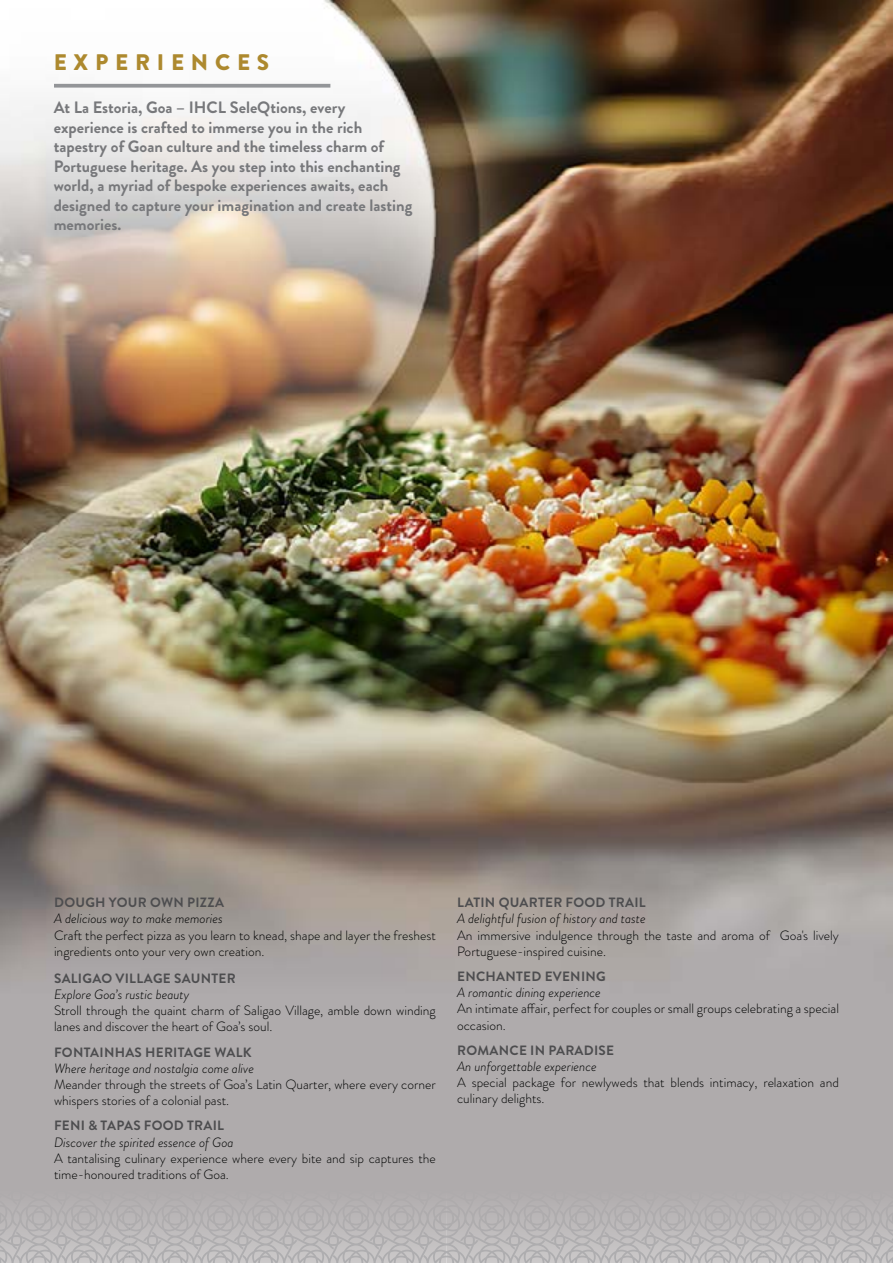
<style>
.page{position:relative;width:893px;height:1263px;background:#fff}
.page>*{position:absolute;margin:0;border:0;box-sizing:border-box;transform-origin:0 0}
.t1{font:900 22.5px "Brandon Grotesque";letter-spacing:.3em;color:#ad892e}
.t2{font:700 16.5px/19.5px "Brandon Grotesque";color:#77787b}
.t3{font:300 13.5px/16.2px "Brandon Grotesque";color:#000101}
.t4{font:italic 300 13.5px "Brandon Grotesque";color:#000101}
.t5{font:700 13.5px "Brandon Grotesque";letter-spacing:.02em;color:#4d4d4f}
</style>
<div class="page">
<img style="left:0;top:0;width:892px;height:1173px">
<svg style="left:0;top:1173px;width:893px;height:90px"></svg>
<svg style="left:54px;top:84px;width:276px;height:4px"></svg>
<h1 class="t1" style="left:54px;top:46px;width:217px">EXPERIENCES</h1>
<p class="t2" style="left:54px;top:98px;width:360px">At La Estoria, Goa – IHCL SeleQtions, every experience is crafted to immerse you in the rich tapestry of Goan culture and the timeless charm of Portuguese heritage. As you step into this enchanting world, a myriad of bespoke experiences awaits, each designed to capture your imagination and create lasting memories.</p>
<p class="t5" style="left:54px;top:893px;width:171px">DOUGH YOUR OWN PIZZA</p>
<p class="t4" style="left:54px;top:909px;width:170px">A delicious way to make memories</p>
<p class="t3" style="left:54px;top:927px;width:383px">Craft the perfect pizza as you learn to knead, shape and layer the freshest ingredients onto your very own creation.</p>
<p class="t5" style="left:54px;top:969px;width:183px">SALIGAO VILLAGE SAUNTER</p>
<p class="t4" style="left:54px;top:985px;width:137px">Explore Goa’s rustic beauty</p>
<p class="t3" style="left:54px;top:1002px;width:383px">Stroll through the quaint charm of Saligao Village, amble down winding lanes and discover the heart of Goa’s soul.</p>
<p class="t5" style="left:54px;top:1042px;width:199px">FONTAINHAS HERITAGE WALK</p>
<p class="t4" style="left:54px;top:1059px;width:201px">Where heritage and nostalgia come alive</p>
<p class="t3" style="left:54px;top:1076px;width:383px">Meander through the streets of Goa’s Latin Quarter, where every corner whispers stories of a colonial past.</p>
<p class="t5" style="left:54px;top:1116px;width:171px">FENI &amp; TAPAS FOOD TRAIL</p>
<p class="t4" style="left:54px;top:1133px;width:181px">Discover the spirited essence of Goa</p>
<p class="t3" style="left:54px;top:1150px;width:383px">A tantalising culinary experience where every bite and sip captures the time-honoured traditions of Goa.</p>
<p class="t5" style="left:457px;top:893px;width:190px">LATIN QUARTER FOOD TRAIL</p>
<p class="t4" style="left:457px;top:909px;width:190px">A delightful fusion of history and taste</p>
<p class="t3" style="left:457px;top:927px;width:383px">An immersive indulgence through the taste and aroma of Goa's lively<br>Portuguese-inspired cuisine.</p>
<p class="t5" style="left:457px;top:967px;width:150px">ENCHANTED EVENING</p>
<p class="t4" style="left:457px;top:983px;width:145px">A romantic dining experience</p>
<p class="t3" style="left:457px;top:1001px;width:383px">An intimate affair, perfect for couples or small groups celebrating a special occasion.</p>
<p class="t5" style="left:457px;top:1041px;width:158px">ROMANCE IN PARADISE</p>
<p class="t4" style="left:457px;top:1057px;width:141px">An unforgettable experience</p>
<p class="t3" style="left:457px;top:1074px;width:383px">A special package for newlyweds that blends intimacy, relaxation and culinary delights.</p>
</div>
